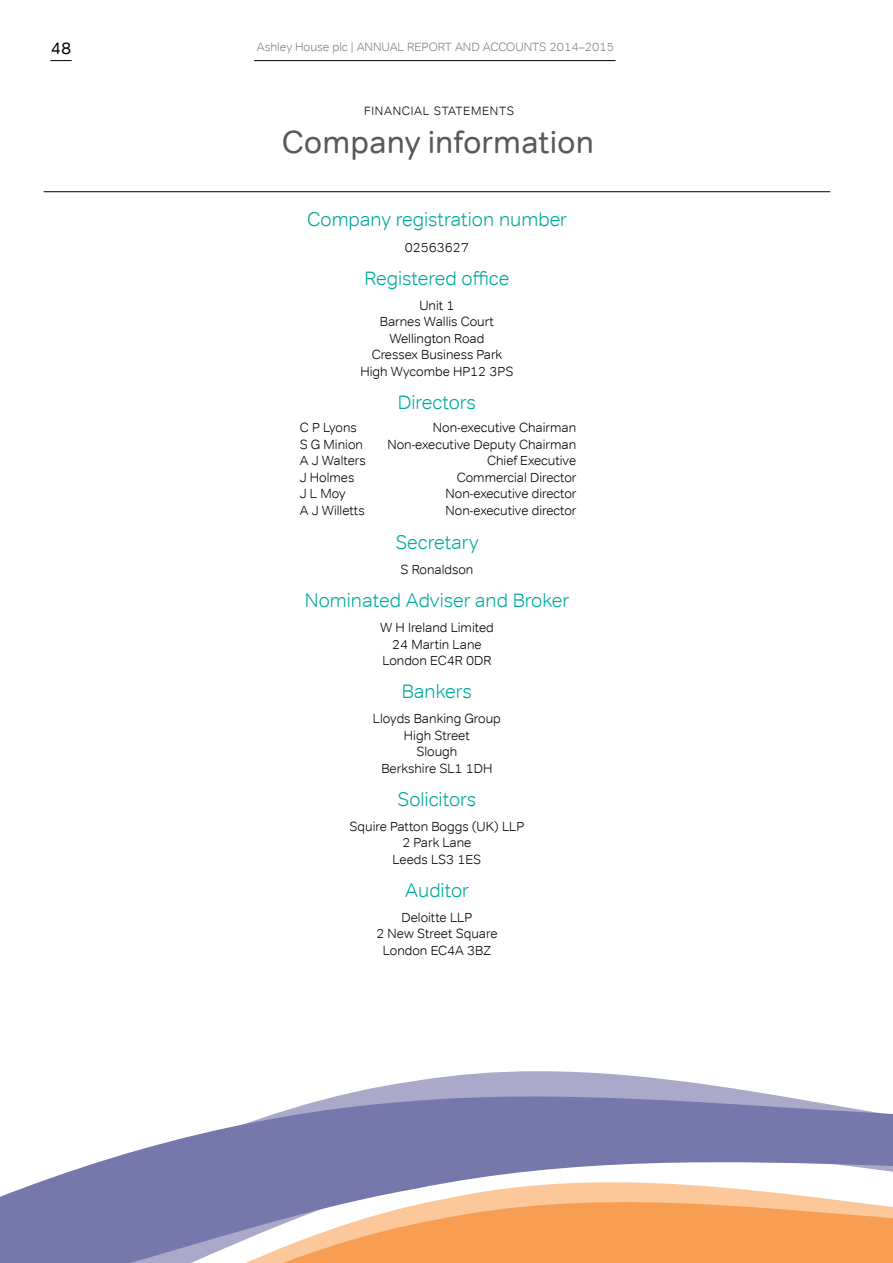
<style>
.page{position:relative;width:893px;height:1263px;background:#fff}
.page>*{position:absolute;margin:0;border:0;box-sizing:border-box;transform-origin:0 0}
.t1{font:31.5px "Tondo Cyr";color:#58595b}
.t2{font:300 19.5px "Tondo";color:#00a99d}
.t3{font:16.8px "Tondo Cyr";color:#000}
.t4{font:300 13.2px/16.5px "Tondo";color:#000;text-align:center}
.t5{font:300 12px "Tondo";color:#808285}
.t6{font:300 12px "Tondo";letter-spacing:.06em;color:#000}
</style>
<div class="page">
<hr style="left:254px;top:60px;width:362px;height:1px;background:#000">
<svg style="left:50px;top:60px;width:22px;height:1px"></svg>
<hr style="left:44px;top:191px;width:786px;height:1px;background:#000">
<svg style="left:0;top:1071px;width:893px;height:192px"></svg>
<p class="t3" style="left:51px;top:39px;width:22px">48</p>
<p class="t5" style="left:257px;top:40px;width:359px">Ashley House plc | ANNUAL REPORT AND ACCOUNTS 2014–2015</p>
<p class="t6" style="left:364px;top:103px;width:151px">FINANCIAL STATEMENTS</p>
<h1 class="t1" style="left:282px;top:123px;width:314px">Company information</h1>
<h2 class="t2" style="left:307px;top:208px;width:261px">Company registration number</h2>
<p class="t4" style="left:405px;top:239px;width:66px">02563627</p>
<h2 class="t2" style="left:364px;top:266px;width:146px">Registered office</h2>
<p class="t4" style="left:360px;top:297px;width:154px">Unit 1<br>Barnes Wallis Court<br>Wellington Road<br>Cressex Business Park<br>High Wycombe HP12 3PS</p>
<h2 class="t2" style="left:398px;top:390px;width:80px">Directors</h2>
<p class="t4" style="left:300px;top:420px;width:68px;text-align:left">C P Lyons<br>S G Minion<br>A J Walters<br>J Holmes<br>J L Moy<br>A J Willetts</p>
<p class="t4" style="left:387px;top:420px;width:190px;text-align:right">Non-executive Chairman<br>Non-executive Deputy Chairman<br>Chief Executive<br>Commercial Director<br>Non-executive director<br>Non-executive director</p>
<h2 class="t2" style="left:395px;top:530px;width:85px">Secretary</h2>
<p class="t4" style="left:400px;top:561px;width:74px">S Ronaldson</p>
<h2 class="t2" style="left:305px;top:588px;width:266px">Nominated Adviser and Broker</h2>
<p class="t4" style="left:380px;top:619px;width:115px">W H Ireland Limited<br>24 Martin Lane<br>London EC4R 0DR</p>
<h2 class="t2" style="left:402px;top:679px;width:72px">Bankers</h2>
<p class="t4" style="left:373px;top:710px;width:129px">Lloyds Banking Group<br>High Street<br>Slough<br>Berkshire SL1 1DH</p>
<h2 class="t2" style="left:398px;top:787px;width:80px">Solicitors</h2>
<p class="t4" style="left:350px;top:818px;width:176px">Squire Patton Boggs (UK) LLP<br>2 Park Lane<br>Leeds LS3 1ES</p>
<h2 class="t2" style="left:405px;top:878px;width:65px">Auditor</h2>
<p class="t4" style="left:376px;top:909px;width:123px">Deloitte LLP<br>2 New Street Square<br>London EC4A 3BZ</p>
</div>
